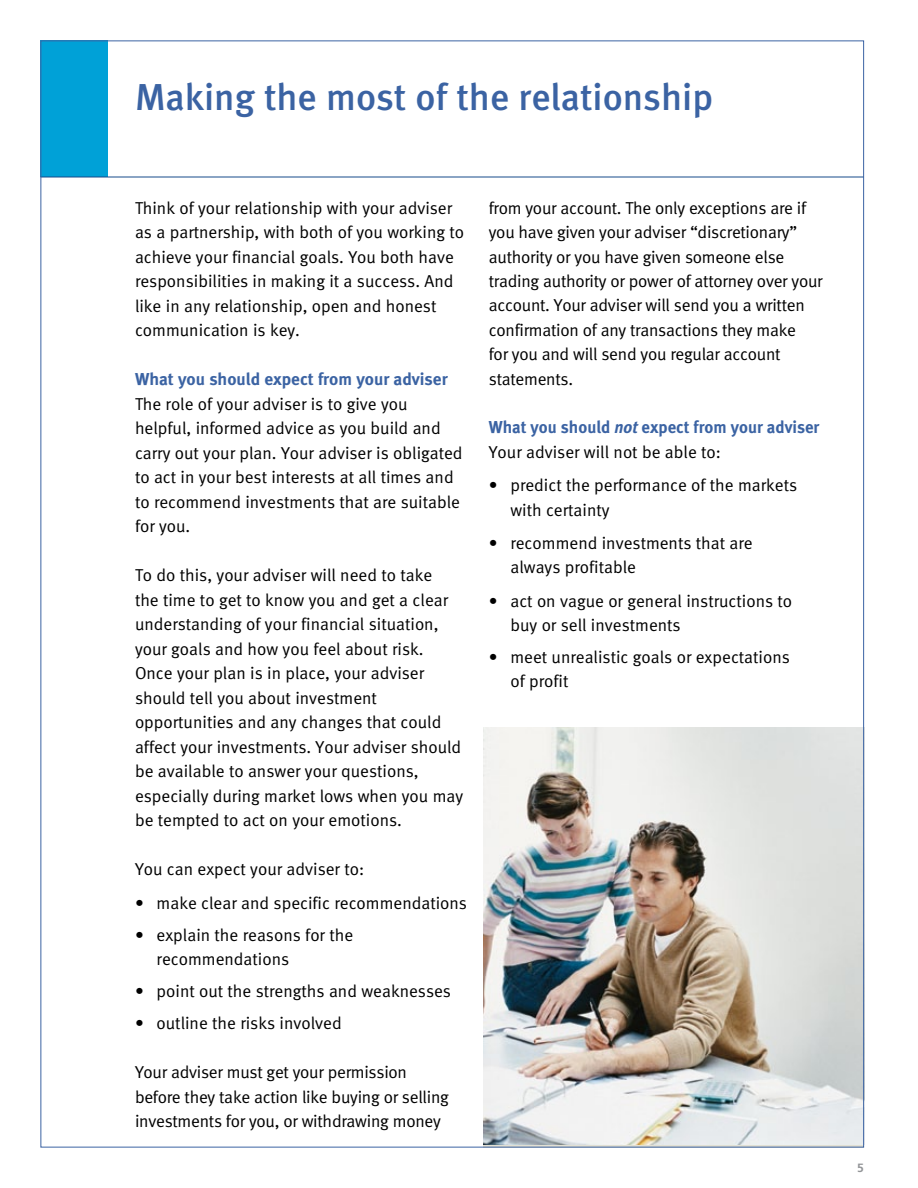
<style>
.page{position:relative;width:918px;height:1188px;background:#fff}
.page>*{position:absolute;margin:0;border:0;box-sizing:border-box;transform-origin:0 0}
.t1{font:37.5px "Meta Medium LF";color:#3b63a3}
.t2{font:17.25px/24.5px "Meta Normal LF";color:#000}
.t3{font:17.25px "Meta Bold LF";color:#3b63a3}
.t4{font:700 12px "Frutiger LT Std";color:#939598}
.s1{font-style:italic}
</style>
<div class="page">
<div style="left:40px;top:40px;width:68px;height:137px;background:#00a1d7"></div>
<hr style="left:40px;top:177px;width:824px;height:1px;background:#174b8b">
<img style="left:484px;top:727px;width:378px;height:418px">
<p class="t1" style="left:135px;top:76px;width:580px">Making the most of the relationship</p>
<p class="t2" style="left:135px;top:195px;width:331px">Think of your relationship with your adviser as a partnership, with both of you working to achieve your financial goals. You both have responsibilities in making it a success. And like in any relationship, open and honest communication is key.</p>
<p class="t3" style="left:135px;top:369px;width:314px">What you should expect from your adviser</p>
<p class="t2" style="left:135px;top:391px;width:329px">The role of your adviser is to give you helpful, informed advice as you build and carry out your plan. Your adviser is obligated to act in your best interests at all times and to recommend investments that are suitable for you.</p>
<p class="t2" style="left:135px;top:563px;width:315px">To do this, your adviser will need to take the time to get to know you and get a clear understanding of your financial situation, your goals and how you feel about risk.</p>
<p class="t2" style="left:135px;top:661px;width:330px">Once your plan is in place, your adviser should tell you about investment opportunities and any changes that could affect your investments. Your adviser should be available to answer your questions, especially during market lows when you may be tempted to act on your emotions.</p>
<p class="t2" style="left:135px;top:857px;width:231px">You can expect your adviser to:</p>
<p class="t2" style="left:135px;top:890px;width:334px">• make clear and specific recommendations</p>
<p class="t2" style="left:157px;top:922px;width:198px;text-indent:-22px">• explain the reasons for the recommendations</p>
<p class="t2" style="left:135px;top:979px;width:318px">• point out the strengths and weaknesses</p>
<p class="t2" style="left:135px;top:1011px;width:208px">• outline the risks involved</p>
<p class="t2" style="left:135px;top:1060px;width:315px">Your adviser must get your permission before they take action like buying or selling investments for you, or withdrawing money</p>
<p class="t2" style="left:489px;top:195px;width:335px">from your account. The only exceptions are if you have given your adviser “discretionary” authority or you have given someone else trading authority or power of attorney over your account. Your adviser will send you a written confirmation of any transactions they make<br>for you and will send you regular account statements.</p>
<p class="t3" style="left:489px;top:417px;width:332px">What you should <span class="s1">not</span> expect from your adviser</p>
<p class="t2" style="left:489px;top:439px;width:234px">Your adviser will not be able to:</p>
<p class="t2" style="left:510px;top:473px;width:288px;text-indent:-22px">• predict the performance of the markets with certainty</p>
<p class="t2" style="left:510px;top:531px;width:244px;text-indent:-22px">• recommend investments that are always profitable</p>
<p class="t2" style="left:510px;top:588px;width:283px;text-indent:-22px">• act on vague or general instructions to buy or sell investments</p>
<p class="t2" style="left:510px;top:644px;width:281px;text-indent:-22px">• meet unrealistic goals or expectations of profit</p>
<p class="t4" style="left:857px;top:1160px;width:8px">5</p>
</div>
